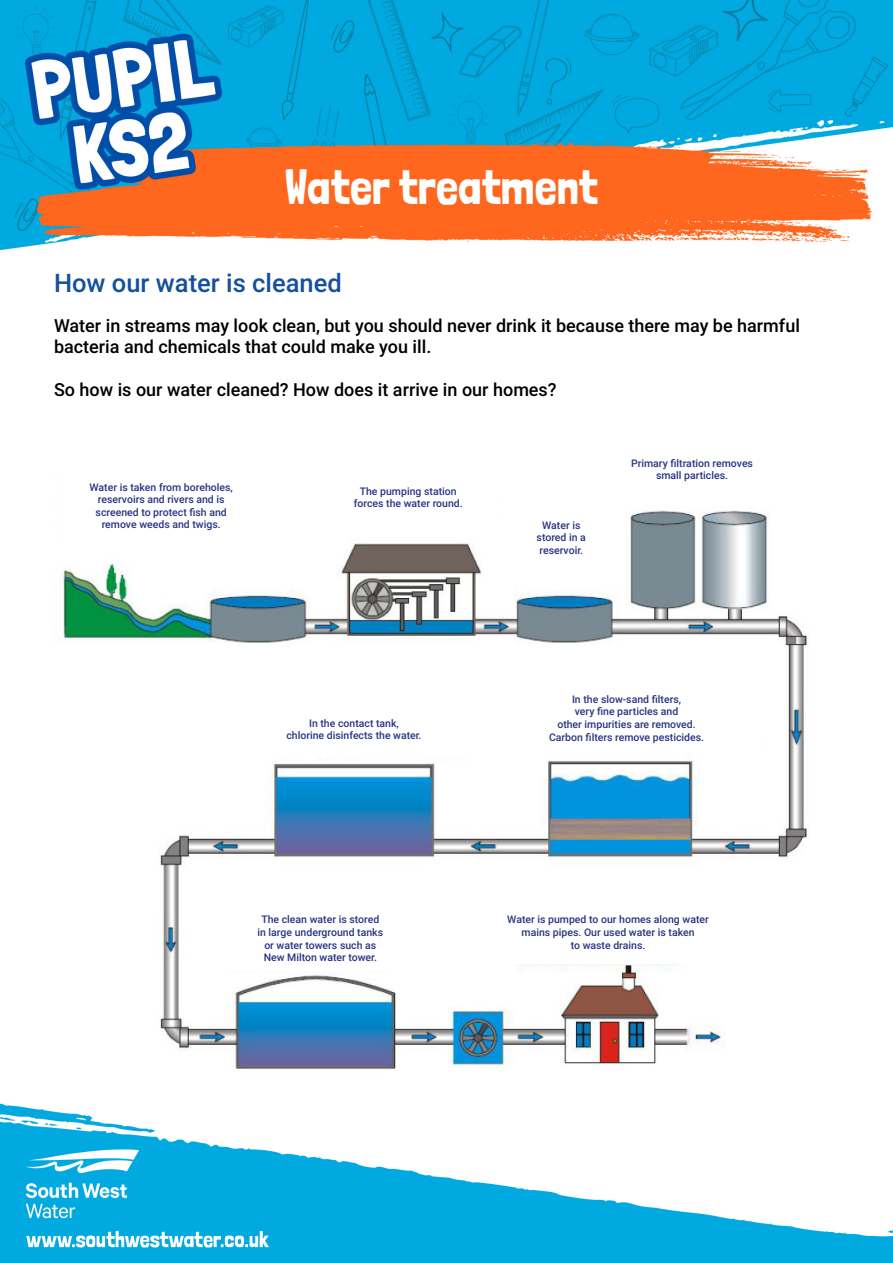
<style>
.page{position:relative;width:893px;height:1263px;background:#fff}
.page>*{position:absolute;margin:0;border:0;box-sizing:border-box;transform-origin:0 0}
.t1{font:49.5px "Londrina Solid";color:#fff}
.t2{font:500 25.5px "Roboto";color:#154f9e}
.t3{font:500 18px/21.6px "Roboto";color:#000}
.t4{font:500 10.5px/12.6px "Roboto";color:#283583;text-align:center}
</style>
<div class="page">
<img style="left:0;top:0;width:893px;height:1263px">
<img style="left:54px;top:442px;width:785px;height:666px">
<div style="left:61px;top:464px;width:218px;height:85px;background:#fff"></div>
<div style="left:320px;top:460px;width:176px;height:76px;background:#fff"></div>
<div style="left:505px;top:507px;width:113px;height:76px;background:#fff"></div>
<div style="left:600px;top:426px;width:225px;height:76px;background:#fff"></div>
<div style="left:271px;top:681px;width:225px;height:76px;background:#fff"></div>
<div style="left:533px;top:677px;width:225px;height:76px;background:#fff"></div>
<div style="left:221px;top:895px;width:225px;height:76px;background:#fff"></div>
<div style="left:495px;top:888px;width:279px;height:75px;background:#fff"></div>
<h1 class="t1" style="left:285px;top:158px;width:315px">Water treatment</h1>
<h2 class="t2" style="left:54px;top:265px;width:289px">How our water is cleaned</h2>
<h3 class="t3" style="left:54px;top:314px;width:747px">Water in streams may look clean, but you should never drink it because there may be harmful bacteria and chemicals that could make you ill.</h3>
<h3 class="t3" style="left:54px;top:378px;width:504px">So how is our water cleaned? How does it arrive in our homes?</h3>
<p class="t4" style="left:89px;top:480px;width:145px">Water is taken from boreholes, reservoirs and rivers and is screened to protect fish and remove weeds and twigs.</p>
<p class="t4" style="left:354px;top:484px;width:110px">The pumping station forces the water round.</p>
<p class="t4" style="left:286px;top:716px;width:137px">In the contact tank,<br>chlorine disinfects the water.</p>
<p class="t4" style="left:537px;top:518px;width:51px">Water is stored in a reservoir.</p>
<p class="t4" style="left:631px;top:456px;width:123px">Primary filtration removes small particles.</p>
<p class="t4" style="left:549px;top:692px;width:157px">In the slow-sand filters,<br>very fine particles and<br>other impurities are removed.<br>Carbon filters remove pesticides.</p>
<p class="t4" style="left:257px;top:913px;width:127px">The clean water is stored in large underground tanks or water towers such as<br>New Milton water tower.</p>
<p class="t4" style="left:507px;top:913px;width:203px">Water is pumped to our homes along water mains pipes. Our used water is taken<br>to waste drains.</p>
</div>
